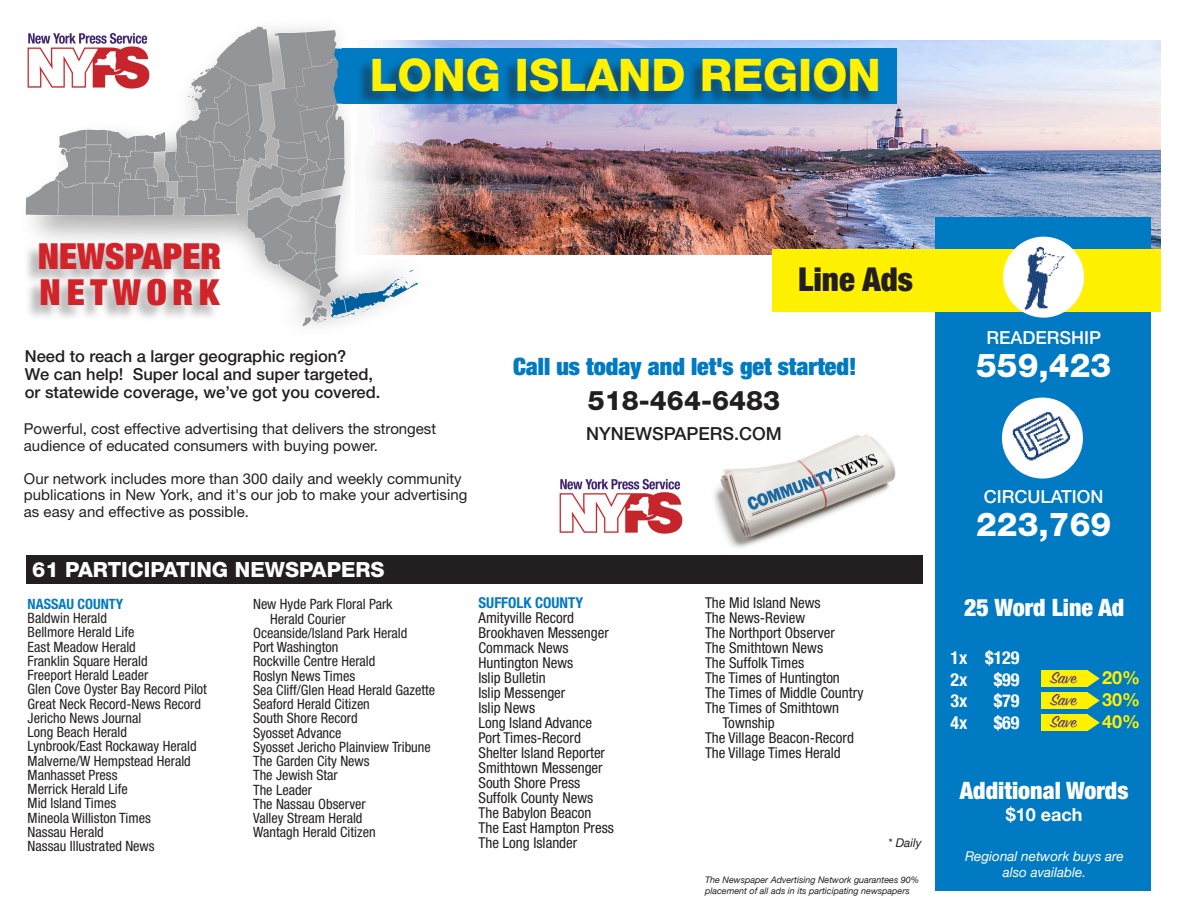
<style>
.page{position:relative;width:1188px;height:918px;background:#fff}
.page>*{position:absolute;margin:0;border:0;box-sizing:border-box;transform-origin:0 0}
.t1{font:800 45px "Helvetica Neue";color:#fff101}
.t2{font:900 expanded 36px "Helvetica Neue";color:#d1232a}
.t3{font:900 expanded 36px "Helvetica Neue";letter-spacing:.16em;color:#d1232a}
.t4{font:800 33px "Helvetica Neue";color:#fff}
.t5{font:900 condensed 33px "Helvetica Neue";color:#231f20}
.t6{font:800 27px "Helvetica Neue";color:#231f20}
.t7{font:900 expanded 24px "Helvetica Neue";color:#007ac2}
.t8{font:900 condensed 24px "Helvetica Neue";color:#fff}
.t9{font:800 21px "Helvetica Neue";color:#fff}
.t10{font:700 condensed 18px "Helvetica Neue";color:#fff}
.t11{font:500 18px "Helvetica Neue";color:#fff}
.t12{font:500 18px "Helvetica Neue";color:#231f20}
.t13{font:18px "Sign Painter House Script";letter-spacing:-.005em;color:#522e92}
.t14{font:700 18px "Helvetica Neue";color:#fff101}
.t15{font:700 18px "Helvetica Neue";color:#fff}
.t16{font:500 16.5px "Helvetica Neue";color:#231f20}
.t17{font:condensed 15px "Helvetica Neue";color:#231f20}
.t18{font:15px/16.5px "Helvetica Neue";color:#231f20}
.t19{font:700 condensed 15px "Helvetica Neue";color:#007ac2}
.t20{font:condensed 14.25px/14.2px "Helvetica Neue";color:#231f20}
.t21{font:700 condensed 14.25px "Helvetica Neue";color:#007ac2}
.t22{font:italic 13.5px/16.2px "Helvetica Neue";color:#fff;text-align:center}
.t23{font:italic 12px "Helvetica Neue";color:#231f20}
.t24{font:italic 9px/10.8px "Helvetica Neue";color:#231f20}
</style>
<div class="page">
<img style="left:559px;top:478px;width:124px;height:56px">
<img style="left:714px;top:433px;width:182px;height:115px">
<img style="left:25px;top:25px;width:393px;height:302px">
<img style="left:351px;top:40px;width:810px;height:215px">
<img style="left:25px;top:28px;width:130px;height:66px">
<div style="left:26px;top:555px;width:896px;height:29px;background:#231f20"></div>
<div style="left:23px;top:243px;width:197px;height:79px;background:#231f20;opacity:.35"></div>
<div style="left:342px;top:49px;width:554px;height:55px;background:#007ac2"></div>
<svg style="left:333px;top:48px;width:16px;height:56px"></svg>
<div style="left:357px;top:59px;width:519px;height:47px;background:#231f20;opacity:.5"></div>
<div style="left:935px;top:217px;width:216px;height:674px;background:#007ac2"></div>
<div style="left:1002px;top:398px;width:81px;height:81px;background:#fff;border-radius:50%"></div>
<img style="left:1012px;top:412px;width:59px;height:49px">
<div style="left:773px;top:249px;width:388px;height:63px;background:#fff101"></div>
<div style="left:1003px;top:237px;width:81px;height:81px;background:#fff;border-radius:50%"></div>
<img style="left:1024px;top:246px;width:41px;height:64px">
<div style="left:1041px;top:670px;width:47px;height:17px;background:#fff101"></div>
<div style="left:1041px;top:692px;width:47px;height:17px;background:#fff101"></div>
<div style="left:1041px;top:714px;width:47px;height:17px;background:#fff101"></div>
<svg style="left:1088px;top:670px;width:12px;height:61px"></svg>
<p class="t1" style="left:370px;top:48px;width:512px">LONG ISLAND REGION</p>
<p class="t2" style="left:38px;top:233px;width:185px">NEWSPAPER</p>
<p class="t3" style="left:40px;top:269px;width:181px">NETWORK</p>
<p class="t5" style="left:798px;top:259px;width:116px">Line Ads</p>
<p class="t16" style="left:25px;top:346px;width:323px">Need to reach a larger geographic region?</p>
<p class="t16" style="left:25px;top:364px;width:350px">We can help! Super local and super targeted,</p>
<p class="t16" style="left:25px;top:382px;width:357px">or statewide coverage, we’ve got you covered.</p>
<p class="t18" style="left:24px;top:420px;width:414px">Powerful, cost effective advertising that delivers the strongest</p>
<p class="t18" style="left:24px;top:437px;width:355px">audience of educated consumers with buying power.</p>
<p class="t18" style="left:24px;top:470px;width:445px">Our network includes more than 300 daily and weekly community publications in New York, and it's our job to make your advertising</p>
<p class="t18" style="left:24px;top:503px;width:227px">as easy and effective as possible.</p>
<p class="t7" style="left:513px;top:351px;width:345px">Call us today and let's get started!</p>
<p class="t6" style="left:588px;top:385px;width:194px">518-464-6483</p>
<p class="t12" style="left:586px;top:423px;width:197px">NYNEWSPAPERS.COM</p>
<p class="t9" style="left:32px;top:557px;width:354px">61 PARTICIPATING NEWSPAPERS</p>
<p class="t21" style="left:28px;top:595px;width:97px">NASSAU COUNTY</p>
<p class="t20" style="left:28px;top:611px;width:81px">Baldwin Herald</p>
<p class="t20" style="left:28px;top:625px;width:108px">Bellmore Herald Life</p>
<p class="t20" style="left:28px;top:639px;width:110px">East Meadow Herald</p>
<p class="t20" style="left:28px;top:654px;width:121px">Franklin Square Herald</p>
<p class="t20" style="left:28px;top:668px;width:122px">Freeport Herald Leader</p>
<p class="t20" style="left:28px;top:682px;width:181px">Glen Cove Oyster Bay Record Pilot</p>
<p class="t20" style="left:28px;top:696px;width:175px">Great Neck Record-News Record</p>
<p class="t20" style="left:28px;top:711px;width:115px">Jericho News Journal</p>
<p class="t20" style="left:28px;top:725px;width:101px">Long Beach Herald</p>
<p class="t20" style="left:28px;top:739px;width:171px">Lynbrook/East Rockaway Herald</p>
<p class="t20" style="left:28px;top:753px;width:165px">Malverne/W Hempstead Herald</p>
<p class="t20" style="left:28px;top:768px;width:91px">Manhasset Press</p>
<p class="t20" style="left:28px;top:782px;width:102px">Merrick Herald Life</p>
<p class="t20" style="left:28px;top:796px;width:90px">Mid Island Times</p>
<p class="t20" style="left:28px;top:810px;width:125px">Mineola Williston Times</p>
<p class="t20" style="left:28px;top:825px;width:78px">Nassau Herald</p>
<p class="t20" style="left:28px;top:839px;width:129px">Nassau Illustrated News</p>
<p class="t20" style="left:270px;top:597px;width:124px;text-indent:-17px">New Hyde Park Floral Park<br>Herald Courier</p>
<p class="t20" style="left:253px;top:626px;width:156px">Oceanside/Island Park Herald</p>
<p class="t20" style="left:253px;top:640px;width:87px">Port Washington</p>
<p class="t20" style="left:253px;top:654px;width:124px">Rockville Centre Herald</p>
<p class="t20" style="left:253px;top:668px;width:104px">Roslyn News Times</p>
<p class="t20" style="left:253px;top:683px;width:183px">Sea Cliff/Glen Head Herald Gazette</p>
<p class="t20" style="left:253px;top:697px;width:118px">Seaford Herald Citizen</p>
<p class="t20" style="left:253px;top:711px;width:106px">South Shore Record</p>
<p class="t20" style="left:253px;top:725px;width:90px">Syosset Advance</p>
<p class="t20" style="left:253px;top:740px;width:179px">Syosset Jericho Plainview Tribune</p>
<p class="t20" style="left:253px;top:754px;width:118px">The Garden City News</p>
<p class="t20" style="left:253px;top:768px;width:86px">The Jewish Star</p>
<p class="t20" style="left:253px;top:782px;width:61px">The Leader</p>
<p class="t20" style="left:253px;top:797px;width:114px">The Nassau Observer</p>
<p class="t20" style="left:253px;top:811px;width:111px">Valley Stream Herald</p>
<p class="t20" style="left:253px;top:825px;width:124px">Wantagh Herald Citizen</p>
<p class="t19" style="left:478px;top:594px;width:106px">SUFFOLK COUNTY</p>
<p class="t17" style="left:478px;top:609px;width:97px">Amityville Record</p>
<p class="t17" style="left:478px;top:624px;width:132px">Brookhaven Messenger</p>
<p class="t17" style="left:478px;top:639px;width:92px">Commack News</p>
<p class="t17" style="left:478px;top:654px;width:96px">Huntington News</p>
<p class="t17" style="left:478px;top:669px;width:69px">Islip Bulletin</p>
<p class="t17" style="left:478px;top:684px;width:88px">Islip Messenger</p>
<p class="t17" style="left:478px;top:699px;width:58px">Islip News</p>
<p class="t17" style="left:478px;top:714px;width:115px">Long Island Advance</p>
<p class="t17" style="left:478px;top:729px;width:104px">Port Times-Record</p>
<p class="t17" style="left:478px;top:744px;width:128px">Shelter Island Reporter</p>
<p class="t17" style="left:478px;top:759px;width:126px">Smithtown Messenger</p>
<p class="t17" style="left:478px;top:774px;width:103px">South Shore Press</p>
<p class="t17" style="left:478px;top:789px;width:116px">Suffolk County News</p>
<p class="t17" style="left:478px;top:804px;width:114px">The Babylon Beacon</p>
<p class="t17" style="left:478px;top:819px;width:137px">The East Hampton Press</p>
<p class="t17" style="left:478px;top:834px;width:100px">The Long Islander</p>
<p class="t17" style="left:705px;top:594px;width:117px">The Mid Island News</p>
<p class="t17" style="left:705px;top:609px;width:102px">The News-Review</p>
<p class="t17" style="left:705px;top:624px;width:131px">The Northport Observer</p>
<p class="t17" style="left:705px;top:639px;width:120px">The Smithtown News</p>
<p class="t17" style="left:705px;top:654px;width:101px">The Suffolk Times</p>
<p class="t17" style="left:705px;top:669px;width:136px">The Times of Huntington</p>
<p class="t17" style="left:705px;top:684px;width:160px">The Times of Middle Country</p>
<p class="t17" style="left:705px;top:699px;width:136px">The Times of Smithtown</p>
<p class="t17" style="left:722px;top:714px;width:54px">Township</p>
<p class="t17" style="left:705px;top:729px;width:150px">The Village Beacon-Record</p>
<p class="t17" style="left:705px;top:744px;width:137px">The Village Times Herald</p>
<p class="t23" style="left:888px;top:836px;width:35px">* Daily</p>
<p class="t24" style="left:705px;top:874px;width:216px">The Newspaper Advertising Network guarantees 90% placement of all ads in its participating newspapers</p>
<p class="t11" style="left:986px;top:326px;width:116px">READERSHIP</p>
<p class="t4" style="left:976px;top:345px;width:137px">559,423</p>
<p class="t11" style="left:984px;top:485px;width:121px">CIRCULATION</p>
<p class="t4" style="left:976px;top:504px;width:137px">223,769</p>
<p class="t8" style="left:964px;top:592px;width:162px">25 Word Line Ad</p>
<p class="t10" style="left:951px;top:643px;width:70px">1x $129</p>
<p class="t10" style="left:951px;top:664px;width:18px">2x</p>
<p class="t10" style="left:994px;top:664px;width:27px">$99</p>
<p class="t10" style="left:951px;top:686px;width:18px">3x</p>
<p class="t10" style="left:994px;top:686px;width:27px">$79</p>
<p class="t10" style="left:951px;top:708px;width:18px">4x</p>
<p class="t10" style="left:994px;top:708px;width:27px">$69</p>
<p class="t13" style="left:1050px;top:666px;width:28px">Save</p>
<p class="t14" style="left:1102px;top:664px;width:40px">20%</p>
<p class="t13" style="left:1050px;top:688px;width:28px">Save</p>
<p class="t14" style="left:1102px;top:686px;width:40px">30%</p>
<p class="t13" style="left:1050px;top:711px;width:28px">Save</p>
<p class="t14" style="left:1102px;top:708px;width:40px">40%</p>
<p class="t8" style="left:960px;top:776px;width:170px">Additional Words</p>
<p class="t15" style="left:1006px;top:800px;width:78px">$10 each</p>
<p class="t22" style="left:965px;top:847px;width:160px">Regional network buys are also available.</p>
</div>
